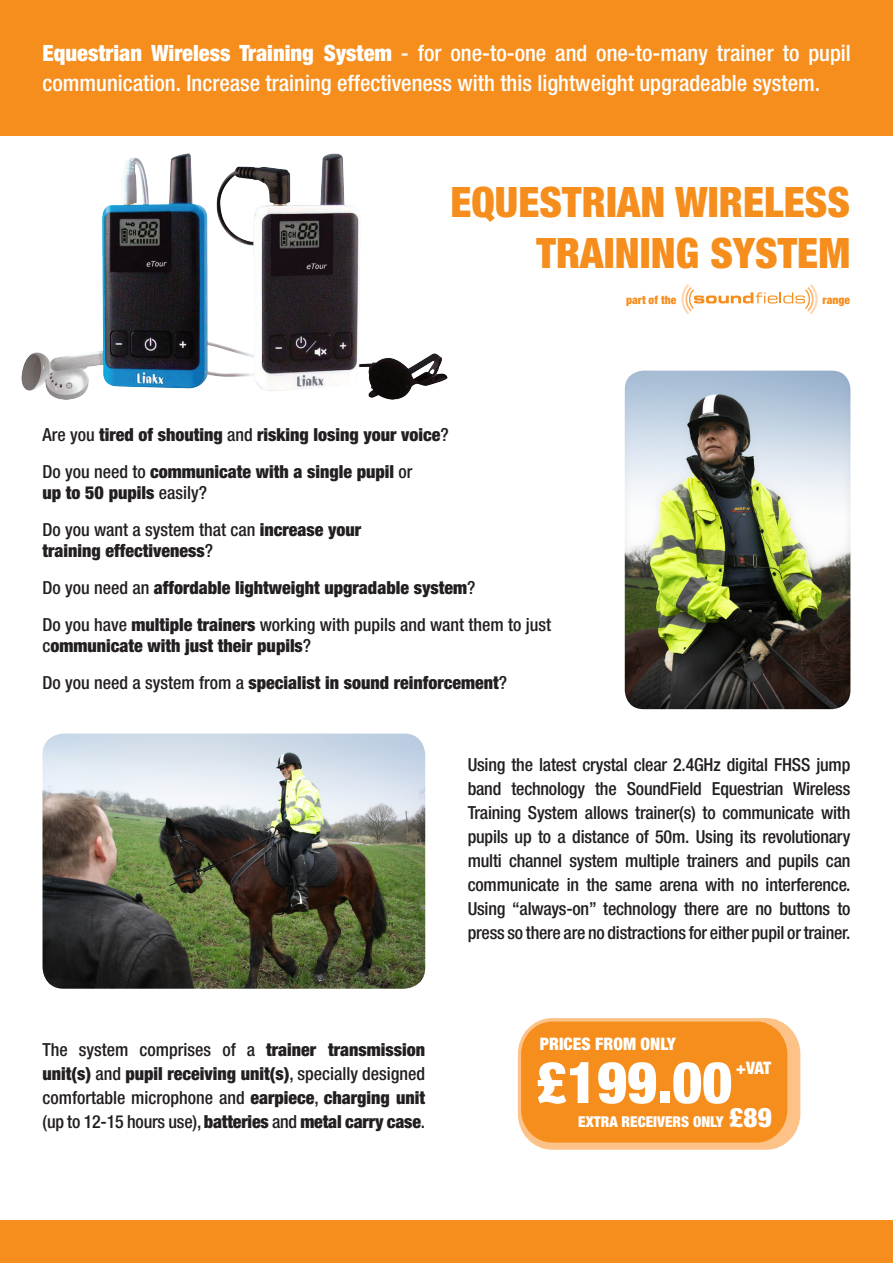
<style>
.page{position:relative;width:893px;height:1263px;background:#fff}
.page>*{position:absolute;margin:0;border:0;box-sizing:border-box;transform-origin:0 0}
.t1{font:900 condensed 57.75px "Helvetica Neue";color:#fff}
.t2{font:900 condensed 42px/50.4px "Helvetica Neue";letter-spacing:.005em;color:#f68e1e;text-align:right}
.t3{font:500 condensed 22.5px/30px "Helvetica Neue";color:#fff}
.t4{font:500 condensed 18px/24px "Helvetica Neue";letter-spacing:-.01em;color:#231f20;text-align:justify}
.t5{font:900 condensed 18px/36.6px "Helvetica Neue";color:#231f20}
.t6{font:900 condensed 17.25px "Helvetica Neue";color:#fff}
.t7{font:900 condensed 15px "Helvetica Neue";color:#fff}
.t8{font:900 condensed 11.55px "Helvetica Neue";color:#f68e1e}
.s1{font-weight:900}
.s2{font-weight:500}
.s3{font-size:27px}
</style>
<div class="page">
<div style="left:0;top:0;width:893px;height:135px;background:#f68e1e"></div>
<div style="left:0;top:1220px;width:893px;height:43px;background:#f68e1e"></div>
<svg style="left:681px;top:284px;width:137px;height:30px"></svg>
<img style="left:625px;top:371px;width:225px;height:338px">
<img style="left:43px;top:733px;width:382px;height:256px">
<div style="left:518px;top:1018px;width:282px;height:132px;background:#fcc287;border-radius:35px"></div>
<div style="left:521px;top:1021px;width:266px;height:121px;background:#f68e1e;border-radius:32px"></div>
<img style="left:21px;top:153px;width:426px;height:247px">
<p class="t3" style="left:43px;top:37px;width:810px"><span class="s1">Equestrian Wireless Training System</span> - for one-to-one and one-to-many trainer to pupil communication. Increase training effectiveness with this lightweight upgradeable system.</p>
<h2 class="t2" style="left:450px;top:176px;width:401px">EQUESTRIAN WIRELESS<br>TRAINING SYSTEM</h2>
<p class="t5" style="left:43px;top:416px;width:408px"><span class="s2">Are you</span> tired of shouting <span class="s2">and</span> risking losing your voice<span class="s2">?<br>Do you need to</span> communicate with a single pupil <span class="s2">or</span></p>
<p class="t4" style="left:43px;top:474px;width:320px;line-height:36.6px"><span class="s1">up to 50 pupils</span> easily?<br>Do you want a system that can <span class="s1">increase your</span></p>
<p class="t5" style="left:43px;top:532px;width:510px">training effectiveness<span class="s2">?<br>Do you need an</span> affordable lightweight upgradable system<span class="s2">?<br>Do you have</span> multiple trainers <span class="s2">working with pupils and want them to just</span></p>
<p class="t5" style="left:43px;top:627px;width:466px"><span class="s2">c</span>ommunicate with just their pupils<span class="s2">?<br>Do you need a system from a</span> specialist in sound reinforcement<span class="s2">?</span></p>
<p class="t8" style="left:626px;top:292px;width:52px">part of the</p>
<p class="t8" style="left:823px;top:292px;width:29px">range</p>
<p class="t4" style="left:43px;top:1038px;width:384px">The system comprises of a <span class="s1">trainer transmission unit(s)</span> and <span class="s1">pupil receiving unit(s)</span>, specially designed comfortable microphone and <span class="s1">earpiece</span>, <span class="s1">charging unit </span>(up to 12-15 hours use), <span class="s1">batteries</span> and <span class="s1">metal carry case</span>.</p>
<p class="t4" style="left:468px;top:752px;width:384px">Using the latest crystal clear 2.4GHz digital FHSS jump band technology the SoundField Equestrian Wireless Training System allows trainer(s) to communicate with pupils up to a distance of 50m. Using its revolutionary multi channel system multiple trainers and pupils can communicate in the same arena with no interference.<br>Using “always-on” technology there are no buttons to press so there are no distractions for either pupil or trainer.</p>
<p class="t6" style="left:540px;top:1033px;width:137px">PRICES FROM ONLY</p>
<p class="t6" style="left:736px;top:1057px;width:37px">+VAT</p>
<p class="t7" style="left:578px;top:1112px;width:195px">EXTRA RECEIVERS ONLY <span class="s3">£89</span></p>
<h1 class="t1" style="left:537px;top:1047px;width:197px">£199.00</h1>
</div>
